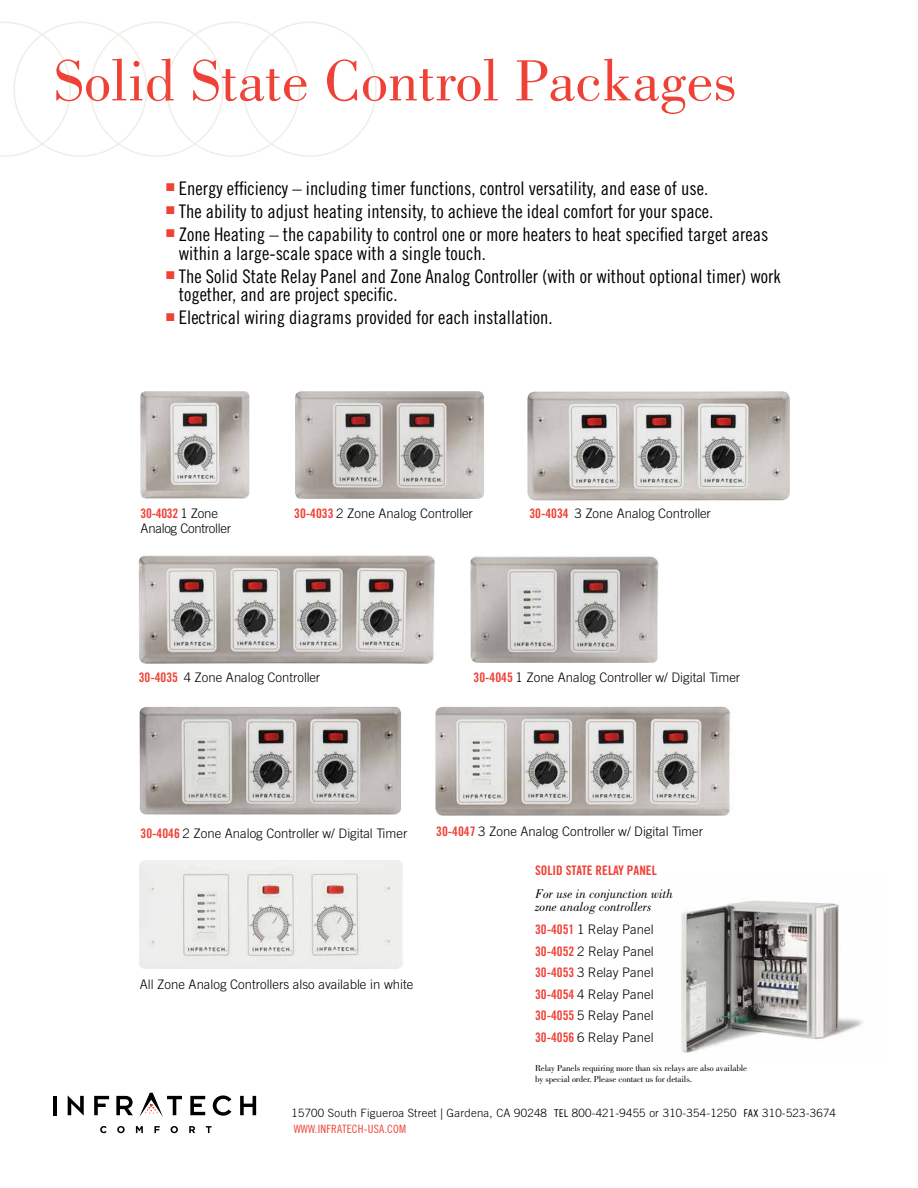
<style>
.page{position:relative;width:918px;height:1188px;background:#fff}
.page>*{position:absolute;margin:0;border:0;box-sizing:border-box;transform-origin:0 0}
.t1{font:60px "Bodoni";letter-spacing:.005em;color:#ef4135}
.t2{font:18.75px/18.8px "Trade Gothic Cond Eighteen";color:#000}
.t3{font:300 13.2px/21.6px "Trade Gothic";color:#000;text-align:justify}
.t4{font:italic 13.2px/13.2px "Bodoni";color:#000}
.t5{font:13.2px "Trade Gothic Bold Cond Twenty";color:#ef4135}
.t6{font:300 13.2px "Trade Gothic";letter-spacing:-.02em;color:#000}
.t7{font:300 11.4px "Trade Gothic";letter-spacing:.02em;color:#000}
.t8{font:11.4px "Trade Gothic Cond Eighteen";letter-spacing:.02em;color:#ef4135}
.t9{font:9px/10.5px "Bodoni";letter-spacing:-.01em;color:#000}
.s1{font-family:"Trade Gothic";font-weight:300;color:#000}
.s2{font-family:"Trade Gothic Bold Cond Twenty";font-weight:400;color:#ef4135}
.s3{font-family:"Cholla Sans";font-weight:400}
</style>
<div class="page">
<svg style="left:100px;top:1126px;width:7px;height:7px"></svg>
<svg style="left:117px;top:1126px;width:8px;height:7px"></svg>
<svg style="left:136px;top:1126px;width:7px;height:7px"></svg>
<svg style="left:154px;top:1126px;width:6px;height:7px"></svg>
<svg style="left:171px;top:1126px;width:7px;height:7px"></svg>
<svg style="left:189px;top:1126px;width:6px;height:7px"></svg>
<svg style="left:206px;top:1126px;width:6px;height:7px"></svg>
<hr style="left:53px;top:1096px;width:4px;height:19px;background:#000">
<svg style="left:68px;top:1095px;width:16px;height:21px"></svg>
<svg style="left:94px;top:1096px;width:15px;height:19px"></svg>
<svg style="left:116px;top:1096px;width:17px;height:19px"></svg>
<svg style="left:139px;top:1093px;width:43px;height:24px"></svg>
<svg style="left:190px;top:1096px;width:15px;height:19px"></svg>
<svg style="left:213px;top:1095px;width:18px;height:21px"></svg>
<svg style="left:240px;top:1096px;width:16px;height:19px"></svg>
<svg style="left:0;top:22px;width:71px;height:135px"></svg>
<img style="left:681px;top:900px;width:182px;height:153px">
<img style="left:140px;top:391px;width:109px;height:108px">
<img style="left:295px;top:391px;width:189px;height:108px">
<img style="left:140px;top:707px;width:261px;height:107px">
<img style="left:139px;top:860px;width:264px;height:109px">
<img style="left:435px;top:707px;width:296px;height:109px">
<img style="left:527px;top:391px;width:263px;height:109px">
<img style="left:139px;top:555px;width:296px;height:109px">
<img style="left:471px;top:556px;width:188px;height:107px">
<h1 class="t1" style="left:54px;top:47px;width:684px">Solid State Control Packages</h1>
<p class="t2" style="left:166px;top:179px;width:544px"><sup>■</sup> Energy efficiency – including timer functions, control versatility, and ease of use.</p>
<p class="t2" style="left:166px;top:202px;width:549px"><sup>■</sup> The ability to adjust heating intensity, to achieve the ideal comfort for your space.</p>
<p class="t2" style="left:179px;top:225px;width:591px;text-indent:-13px"><sup>■</sup> Zone Heating – the capability to control one or more heaters to heat specified target areas within a large-scale space with a single touch.</p>
<p class="t2" style="left:179px;top:266px;width:603px;text-indent:-13px"><sup>■</sup> The Solid State Relay Panel and Zone Analog Controller (with or without optional timer) work together, and are project specific.</p>
<p class="t2" style="left:166px;top:308px;width:388px"><sup>■</sup> Electrical wiring diagrams provided for each installation.</p>
<p class="t5" style="left:141px;top:505px;width:79px">30-4032 <span class="s1">1 Zone</span></p>
<p class="t6" style="left:141px;top:520px;width:92px">Analog Controller</p>
<p class="t3" style="left:294px;top:503px;width:180px"><span class="s2">30-4033</span> 2 Zone Analog Controller</p>
<p class="t3" style="left:529px;top:503px;width:183px"><span class="s2">30-4034</span> 3 Zone Analog Controller</p>
<p class="t3" style="left:139px;top:667px;width:183px"><span class="s2">30-4035</span> 4 Zone Analog Controller</p>
<p class="t3" style="left:474px;top:667px;width:268px"><span class="s2">30-4045</span> 1 Zone Analog Controller w/ Digital Timer</p>
<p class="t3" style="left:141px;top:822px;width:268px"><span class="s2">30-4046</span> 2 Zone Analog Controller w/ Digital Timer</p>
<p class="t3" style="left:140px;top:974px;width:275px">All Zone Analog Controllers also available in white</p>
<p class="t3" style="left:436px;top:820px;width:268px"><span class="s2">30-4047</span> 3 Zone Analog Controller w/ Digital Timer</p>
<p class="t5" style="left:535px;top:862px;width:123px">SOLID STATE RELAY PANEL</p>
<p class="t4" style="left:535px;top:887px;width:139px">For use in conjunction with zone analog controllers</p>
<p class="t3" style="left:535px;top:918px;width:120px"><span class="s2">30-4051</span> 1 Relay Panel <span class="s2">30-4052</span> 2 Relay Panel <span class="s2">30-4053</span> 3 Relay Panel <span class="s2">30-4054</span> 4 Relay Panel <span class="s2">30-4055</span> 5 Relay Panel <span class="s2">30-4056</span> 6 Relay Panel</p>
<p class="t9" style="left:535px;top:1063px;width:214px">Relay Panels requiring more than six relays are also available by special order. Please contact us for details.</p>
<p class="t7" style="left:292px;top:1106px;width:546px">15700 South Figueroa Street <span class="s3">|</span> Gardena, CA 90248 <span class="s3">TEL</span> 800-421-9455 or 310-354-1250 <span class="s3">FAX</span> 310-523-3674</p>
<p class="t8" style="left:294px;top:1122px;width:114px">WWW.INFRATECH-USA.COM</p>
</div>
